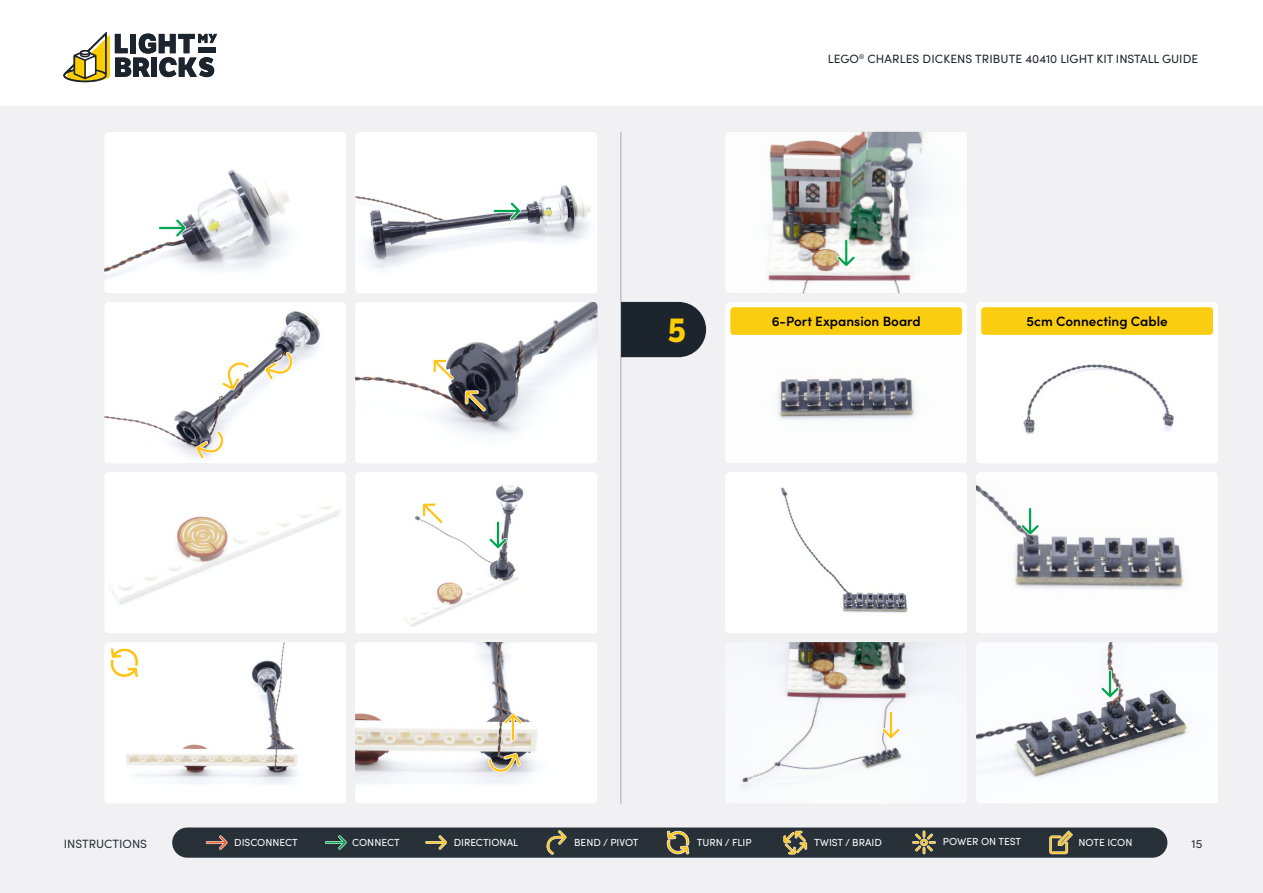
<style>
.page{position:relative;width:1263px;height:893px;background:#fff}
.page>*{position:absolute;margin:0;border:0;box-sizing:border-box;transform-origin:0 0}
.t1{font:700 33px "LFT Etica";color:#ffcd03}
.t2{font:600 13.5px "Sofia Pro";color:#000}
.t3{font:12px "Sofia Pro";color:#1c252d}
.t4{font:12px "Sofia Pro";color:#283038}
.t5{font:10.2px "Sofia Pro";color:#fff}
</style>
<div class="page">
<div style="left:0;top:106px;width:1263px;height:787px;background:#f1f1f3"></div>
<hr style="left:621px;top:132px;width:1px;height:672px;background:#000">
<div style="left:172px;top:827px;width:995px;height:31px;background:#283038;border-radius:15px"></div>
<svg style="left:783px;top:831px;width:24px;height:23px"></svg>
<svg style="left:206px;top:835px;width:22px;height:15px"></svg>
<svg style="left:325px;top:835px;width:22px;height:15px"></svg>
<svg style="left:425px;top:835px;width:22px;height:15px"></svg>
<svg style="left:546px;top:830px;width:21px;height:25px"></svg>
<svg style="left:1049px;top:830px;width:24px;height:24px"></svg>
<svg style="left:912px;top:830px;width:24px;height:24px"></svg>
<svg style="left:666px;top:830px;width:24px;height:25px"></svg>
<svg style="left:63px;top:32px;width:154px;height:50px"></svg>
<svg style="left:621px;top:302px;width:85px;height:55px;background:#2a323a"></svg>
<img style="left:355px;top:132px;width:242px;height:161px">
<img style="left:104px;top:132px;width:242px;height:161px">
<img style="left:726px;top:132px;width:241px;height:161px">
<img style="left:355px;top:302px;width:242px;height:161px">
<div style="left:355px;top:472px;width:242px;height:161px;background:#fff"></div>
<img style="left:976px;top:472px;width:242px;height:161px">
<img style="left:355px;top:642px;width:242px;height:161px">
<img style="left:976px;top:642px;width:242px;height:161px">
<img style="left:105px;top:472px;width:241px;height:161px">
<div style="left:725px;top:472px;width:242px;height:161px;background:#fff"></div>
<img style="left:104px;top:302px;width:242px;height:161px">
<img style="left:105px;top:642px;width:241px;height:161px">
<img style="left:742px;top:642px;width:175px;height:161px">
<svg style="left:158px;top:219px;width:28px;height:18px"></svg>
<svg style="left:222px;top:360px;width:27px;height:31px"></svg>
<svg style="left:109px;top:647px;width:31px;height:32px"></svg>
<div style="left:976px;top:302px;width:242px;height:161px;background:#fff"></div>
<div style="left:981px;top:307px;width:232px;height:28px;background:#fbcd10;border-radius:3px"></div>
<img style="left:726px;top:302px;width:241px;height:161px">
<div style="left:730px;top:307px;width:232px;height:28px;background:#fbcd10;border-radius:3px"></div>
<svg style="left:493px;top:202px;width:28px;height:18px"></svg>
<svg style="left:264px;top:352px;width:30px;height:28px"></svg>
<svg style="left:195px;top:431px;width:30px;height:28px"></svg>
<svg style="left:465px;top:390px;width:21px;height:22px"></svg>
<svg style="left:433px;top:359px;width:21px;height:21px"></svg>
<svg style="left:489px;top:521px;width:18px;height:28px"></svg>
<svg style="left:422px;top:503px;width:21px;height:21px"></svg>
<svg style="left:488px;top:753px;width:33px;height:20px"></svg>
<svg style="left:504px;top:713px;width:18px;height:28px"></svg>
<svg style="left:837px;top:239px;width:18px;height:28px"></svg>
<svg style="left:1021px;top:507px;width:18px;height:28px"></svg>
<svg style="left:1101px;top:670px;width:18px;height:28px"></svg>
<svg style="left:882px;top:711px;width:18px;height:28px"></svg>
<p class="t3" style="left:828px;top:50px;width:372px">LEGO<sup>®</sup> CHARLES DICKENS TRIBUTE 40410 LIGHT KIT INSTALL GUIDE</p>
<h1 class="t1" style="left:668px;top:310px;width:20px">5</h1>
<h2 class="t2" style="left:772px;top:311px;width:151px">6-Port Expansion Board</h2>
<h2 class="t2" style="left:1026px;top:311px;width:143px">5cm Connecting Cable</h2>
<p class="t4" style="left:64px;top:835px;width:85px">INSTRUCTIONS</p>
<p class="t5" style="left:234px;top:835px;width:65px">DISCONNECT</p>
<p class="t5" style="left:352px;top:835px;width:49px">CONNECT</p>
<p class="t5" style="left:454px;top:835px;width:66px">DIRECTIONAL</p>
<p class="t5" style="left:574px;top:835px;width:66px">BEND / PIVOT</p>
<p class="t5" style="left:697px;top:835px;width:56px">TURN / FLIP</p>
<p class="t5" style="left:814px;top:835px;width:69px">TWIST / BRAID</p>
<p class="t5" style="left:943px;top:834px;width:80px">POWER ON TEST</p>
<p class="t5" style="left:1078px;top:835px;width:55px">NOTE ICON</p>
<p class="t4" style="left:1191px;top:835px;width:12px">15</p>
</div>
